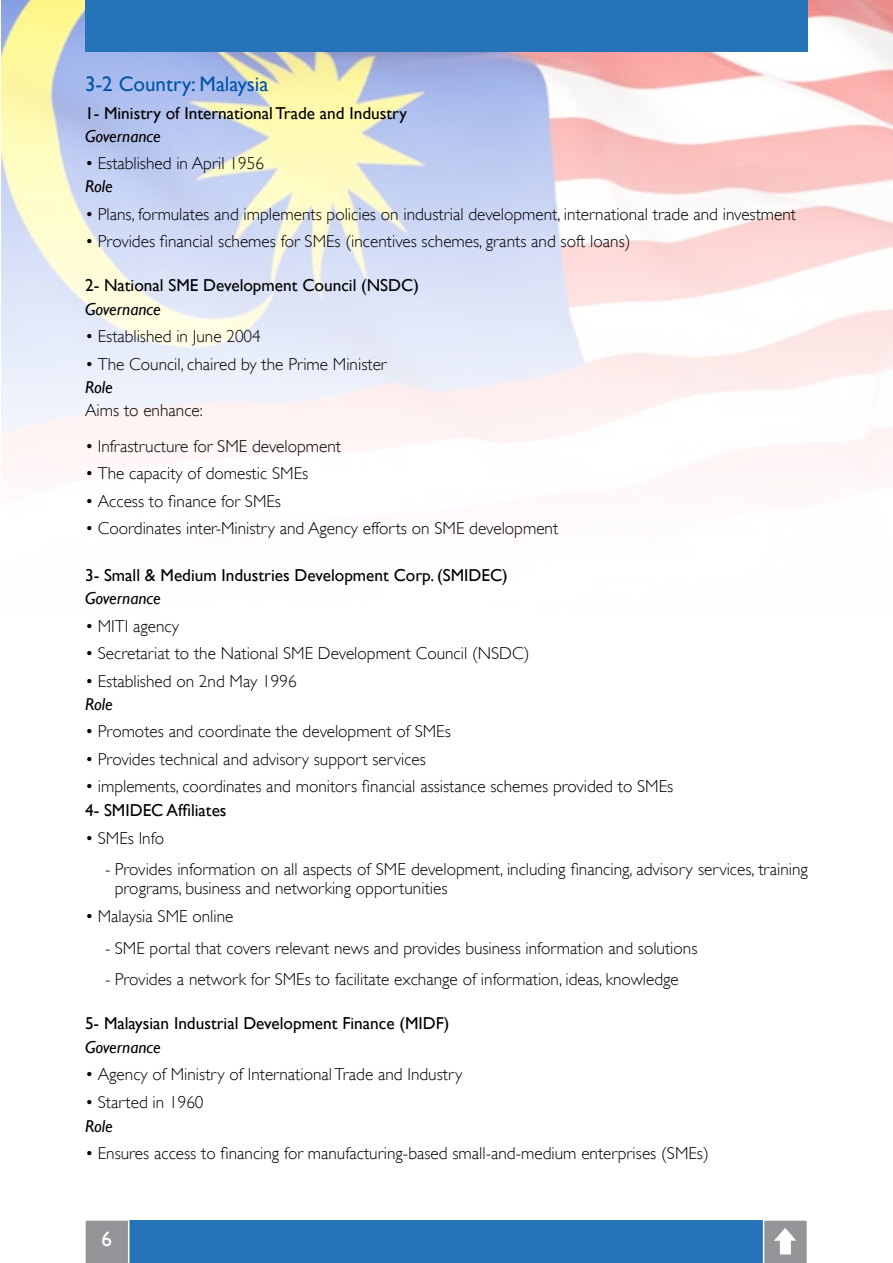
<style>
.page{position:relative;width:893px;height:1263px;background:#fff}
.page>*{position:absolute;margin:0;border:0;box-sizing:border-box;transform-origin:0 0}
.t1{font:21px "Gill Sans";color:#0054a6}
.t2{font:21px "Gill Sans";color:#fff}
.t3{font:300 17.25px/18.9px "Gill Sans";color:#000}
.t4{font:17.25px "Gill Sans";color:#000}
.t5{font:italic 17.25px "Gill Sans";color:#000}
</style>
<div class="page">
<img style="left:1px;top:0;width:892px;height:464px">
<div style="left:85px;top:0;width:723px;height:51px;background:#2773ba"></div>
<div style="left:85px;top:1220px;width:723px;height:43px;background:#2773ba"></div>
<div style="left:85px;top:1220px;width:44px;height:43px;background:#939598"></div>
<svg style="left:763px;top:1220px;width:45px;height:43px;background:#abadaf"></svg>
<p class="t1" style="left:85px;top:72px;width:185px">3-2 Country: Malaysia</p>
<p class="t4" style="left:85px;top:103px;width:324px">1- Ministry of InternationalTrade and Industry</p>
<p class="t5" style="left:85px;top:126px;width:77px">Governance</p>
<p class="t3" style="left:85px;top:154px;width:181px">• Established in April 1956</p>
<p class="t5" style="left:85px;top:177px;width:29px">Role</p>
<p class="t3" style="left:85px;top:205px;width:713px">• Plans, formulates and implements policies on industrial development, international trade and investment</p>
<p class="t3" style="left:85px;top:232px;width:547px">• Provides financial schemes for SMEs (incentives schemes, grants and soft loans(</p>
<p class="t4" style="left:85px;top:275px;width:335px">2- National SME Development Council (NSDC(</p>
<p class="t5" style="left:85px;top:299px;width:77px">Governance</p>
<p class="t3" style="left:85px;top:327px;width:177px">• Established in June 2004</p>
<p class="t3" style="left:85px;top:354px;width:303px">• The Council, chaired by the Prime Minister</p>
<p class="t5" style="left:85px;top:377px;width:29px">Role</p>
<p class="t3" style="left:85px;top:401px;width:119px">Aims to enhance:</p>
<p class="t3" style="left:85px;top:437px;width:258px">• Infrastructure for SME development</p>
<p class="t3" style="left:85px;top:464px;width:225px">• The capacity of domestic SMEs</p>
<p class="t3" style="left:85px;top:492px;width:198px">• Access to finance for SMEs</p>
<p class="t3" style="left:85px;top:519px;width:475px">• Coordinates inter-Ministry and Agency efforts on SME development</p>
<p class="t4" style="left:85px;top:565px;width:424px">3- Small &amp; Medium Industries Development Corp (. SMIDEC(</p>
<p class="t5" style="left:85px;top:588px;width:77px">Governance</p>
<p class="t3" style="left:85px;top:616px;width:95px">• MITI agency</p>
<p class="t3" style="left:85px;top:644px;width:446px">• Secretariat to the National SME Development Council (NSDC(</p>
<p class="t3" style="left:85px;top:671px;width:213px">• Established on 2nd May 1996</p>
<p class="t5" style="left:85px;top:694px;width:29px">Role</p>
<p class="t3" style="left:85px;top:722px;width:367px">• Promotes and coordinate the development of SMEs</p>
<p class="t3" style="left:85px;top:749px;width:342px">• Provides technical and advisory support services</p>
<p class="t3" style="left:85px;top:777px;width:590px">• implements, coordinates and monitors financial assistance schemes provided to SMEs</p>
<p class="t4" style="left:85px;top:800px;width:143px">4- SMIDEC Affiliates</p>
<p class="t3" style="left:85px;top:828px;width:81px">• SMEs Info</p>
<p class="t3" style="left:115px;top:860px;width:695px;text-indent:-10px">- Provides information on all aspects of SME development, including financing, advisory services, training programs, business and networking opportunities</p>
<p class="t3" style="left:85px;top:907px;width:150px">• Malaysia SME online</p>
<p class="t3" style="left:105px;top:938px;width:594px">- SME portal that covers relevant news and provides business information and solutions</p>
<p class="t3" style="left:105px;top:970px;width:575px">- Provides a network for SMEs to facilitate exchange of information, ideas, knowledge</p>
<p class="t4" style="left:85px;top:1013px;width:366px">5- Malaysian Industrial Development Finance (MIDF(</p>
<p class="t5" style="left:85px;top:1037px;width:77px">Governance</p>
<p class="t3" style="left:85px;top:1065px;width:379px">• Agency of Ministry of InternationalTrade and Industry</p>
<p class="t3" style="left:85px;top:1093px;width:120px">• Started in 1960</p>
<p class="t5" style="left:85px;top:1116px;width:29px">Role</p>
<p class="t3" style="left:85px;top:1144px;width:625px">• Ensures access to financing for manufacturing-based small-and-medium enterprises (SMEs(</p>
<p class="t2" style="left:102px;top:1226px;width:12px">6</p>
</div>
